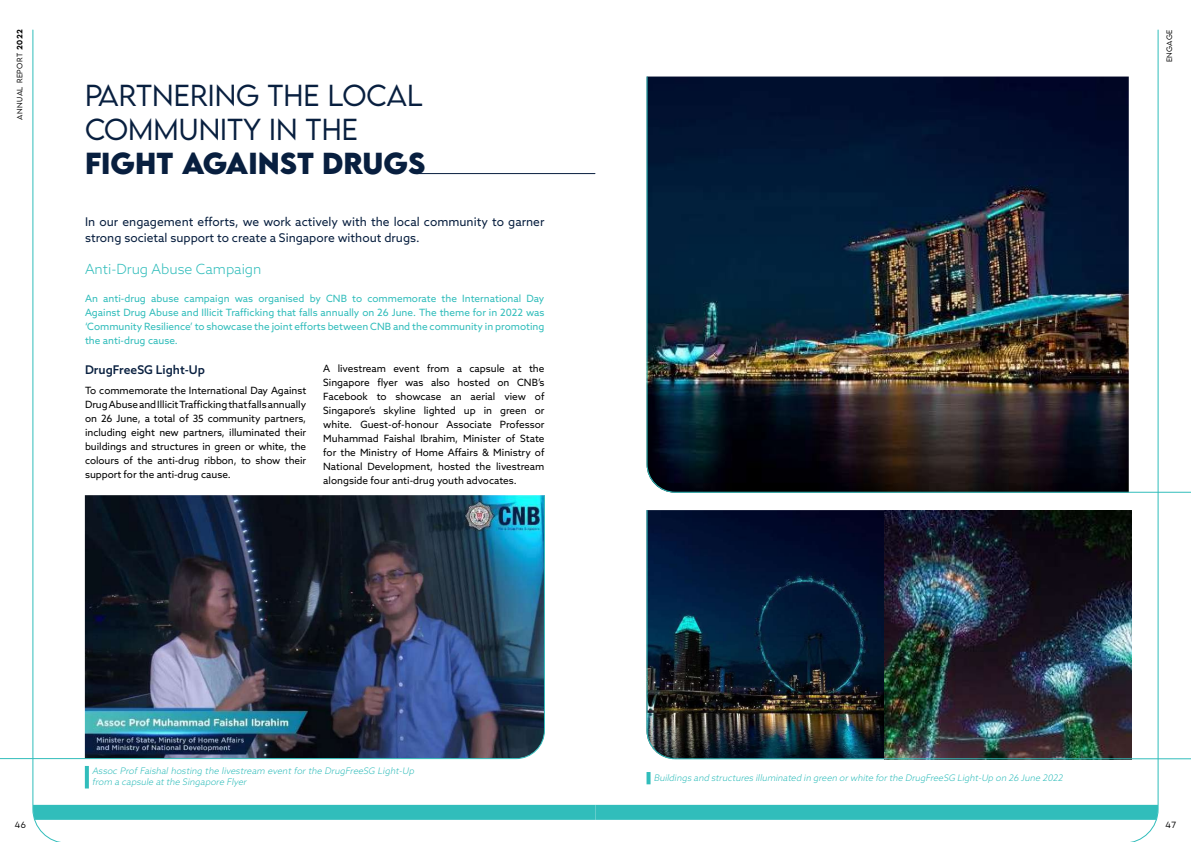
<style>
.page{position:relative;width:1191px;height:842px;background:#fff}
.page>*{position:absolute;margin:0;border:0;box-sizing:border-box;transform-origin:0 0}
.t1{font:300 27px/34px "LEMONMILK";color:#081f3f}
.t2{font:700 27px "LEMONMILK";color:#081f3f}
.t3{font:300 14px "Azo Sans";color:#31bdbb}
.t4{font:12px/16px "Azo Sans";color:#081f3f}
.t5{font:500 12px "Azo Sans";color:#081f3f}
.t6{font:10px/14px "Azo Sans";letter-spacing:-.005em;color:#000;text-align:justify}
.t7{font:10px/14px "Azo Sans";color:#31bdbb;text-align:justify}
.t8{font:italic 300 9px/11px "Azo Sans";color:#31bdbb}
.t9{font:300 8px "LEMONMILK";color:#000}
.t10{font:300 7px "LEMONMILK";letter-spacing:.07em;color:#000}
.s1{font-weight:500}
</style>
<div class="page">
<img style="left:32px;top:29px;width:1127px;height:813px">
<p class="t10" style="left:15px;top:120px;width:92px;rotate:-90deg">ANNUAL REPORT <span class="s1">2022</span></p>
<h1 class="t1" style="left:85px;top:78px;width:278px">PARTNERING THE LOCAL<br>COMM</h1>
<h1 class="t1" style="left:179px;top:112px;width:177px">UNITY IN THE</h1>
<h1 class="t2" style="left:85px;top:145px;width:192px">FIGHT AGAINST</h1>
<h1 class="t2" style="left:322px;top:145px;width:103px">DRUGS</h1>
<p class="t4" style="left:85px;top:214px;width:461px">In our engagement efforts, we work actively with the local community to garner strong societal support to create a Singapore without drugs.</p>
<h2 class="t3" style="left:85px;top:259px;width:178px">Anti-Drug Abuse Campaign</h2>
<p class="t7" style="left:85px;top:291px;width:461px">An anti-drug abuse campaign was organised by CNB to commemorate the International Day Against Drug Abuse and Illicit Trafficking that falls annually on 26 June. The theme for in 2022 was ‘Community Resilience’ to showcase the joint efforts between CNB and the community in promoting the anti-drug cause.</p>
<p class="t5" style="left:85px;top:361px;width:121px">DrugFreeSG Light-Up</p>
<p class="t6" style="left:85px;top:383px;width:223px">To commemorate the International Day Against Drug Abuse and Illicit Trafficking that falls annually on 26 June, a total of 35 community partners, including eight new partners, illuminated their buildings and structures in green or white, the colours of the anti-drug ribbon, to show their support for the anti-drug cause.</p>
<p class="t6" style="left:323px;top:361px;width:223px">A livestream event from a capsule at the Singapore flyer was also hosted on CNB’s Facebook to showcase an aerial view of Singapore’s skyline lighted up in green or white. Guest-of-honour Associate Professor Muhammad Faishal Ibrahim, Minister of State for the Ministry of Home Affairs &amp; Ministry of National Development, hosted the livestream alongside four anti-drug youth advocates.</p>
<p class="t10" style="left:1165px;top:62px;width:34px;rotate:-90deg">ENGAGE</p>
<p class="t9" style="left:15px;top:820px;width:12px">46</p>
<p class="t8" style="left:92px;top:765px;width:325px">Assoc Prof Faishal hosting the livestream event for the DrugFreeSG Light-Up from a capsule atthe Singapore Flyer</p>
<p class="t8" style="left:654px;top:772px;width:413px">Buildings and structures illuminated in green orwhite forthe DrugFreeSG Light-Up on 26 June 2022</p>
<p class="t9" style="left:1165px;top:820px;width:12px">47</p>
</div>
